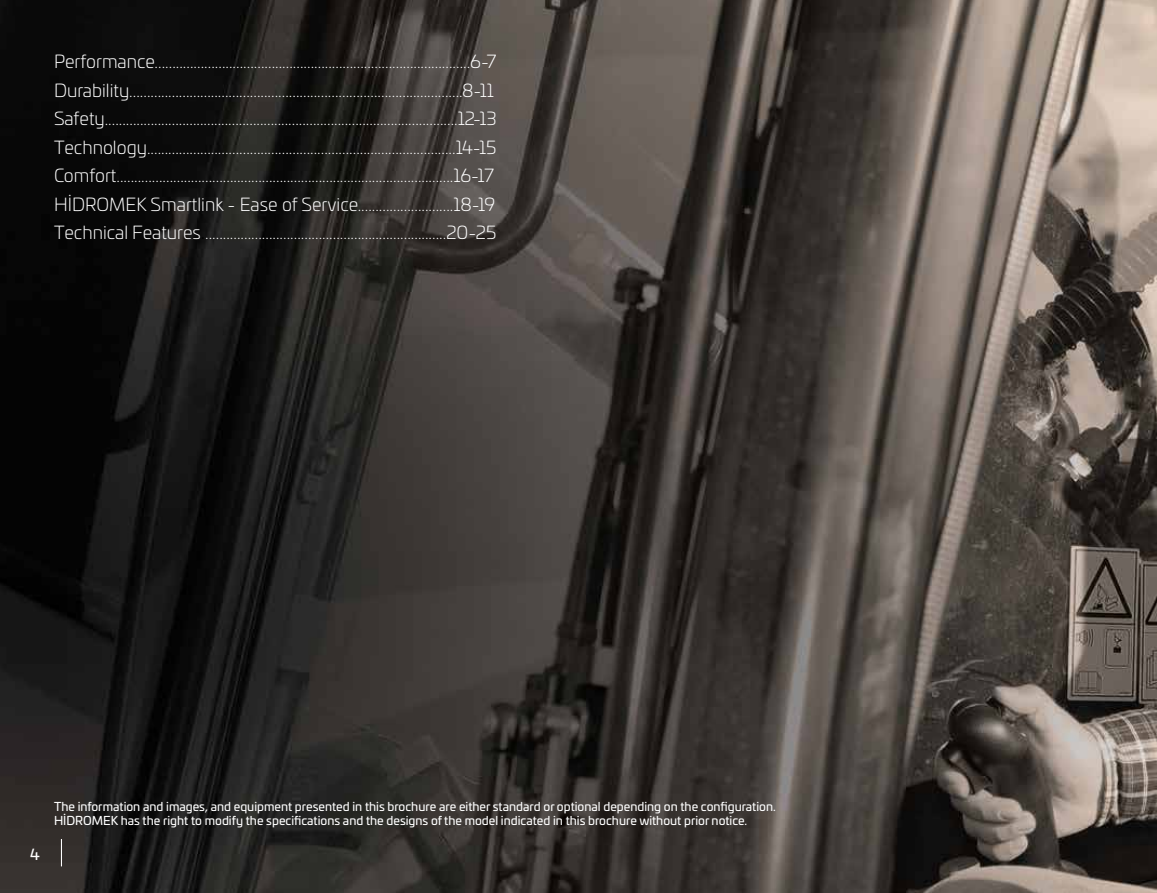
<style>
.page{position:relative;width:1157px;height:893px;background:#fff}
.page>*{position:absolute;margin:0;border:0;box-sizing:border-box;transform-origin:0 0}
.t1{font:300 18px/28.5px "Univia Pro";color:#fff}
.t2{font:15px "Univia Pro";color:#fff}
.t3{font:12px/14.4px "Univia Pro";color:#fff}
.s1{font-family:"Calibri";font-weight:400;font-size:16.5px;color:#000}
</style>
<div class="page">
<img style="left:0;top:0;width:1157px;height:893px">
<svg style="left:61px;top:839px;width:1px;height:27px"></svg>
<p class="t1" style="left:54px;top:47px;width:444px">Performance.........................................................................................6-7<br>Durability..............................................................................................8-11<br>Safety....................................................................................................12-13<br>Technology.......................................................................................14-15<br>Comfort...............................................................................................16-17<br>HİDROMEK Smartlink - Ease of Service...........................18-19<br>Technical Features<span class="s1">.</span>....................................................................20-25</p>
<p class="t2" style="left:30px;top:843px;width:11px">4</p>
<p class="t3" style="left:54px;top:799px;width:723px">The information and images, and equipment presented in this brochure are either standard or optional depending on the configuration.<br>HİDROMEK has the right to modify the specifications and the designs of the model indicated in this brochure without prior notice.</p>
</div>
